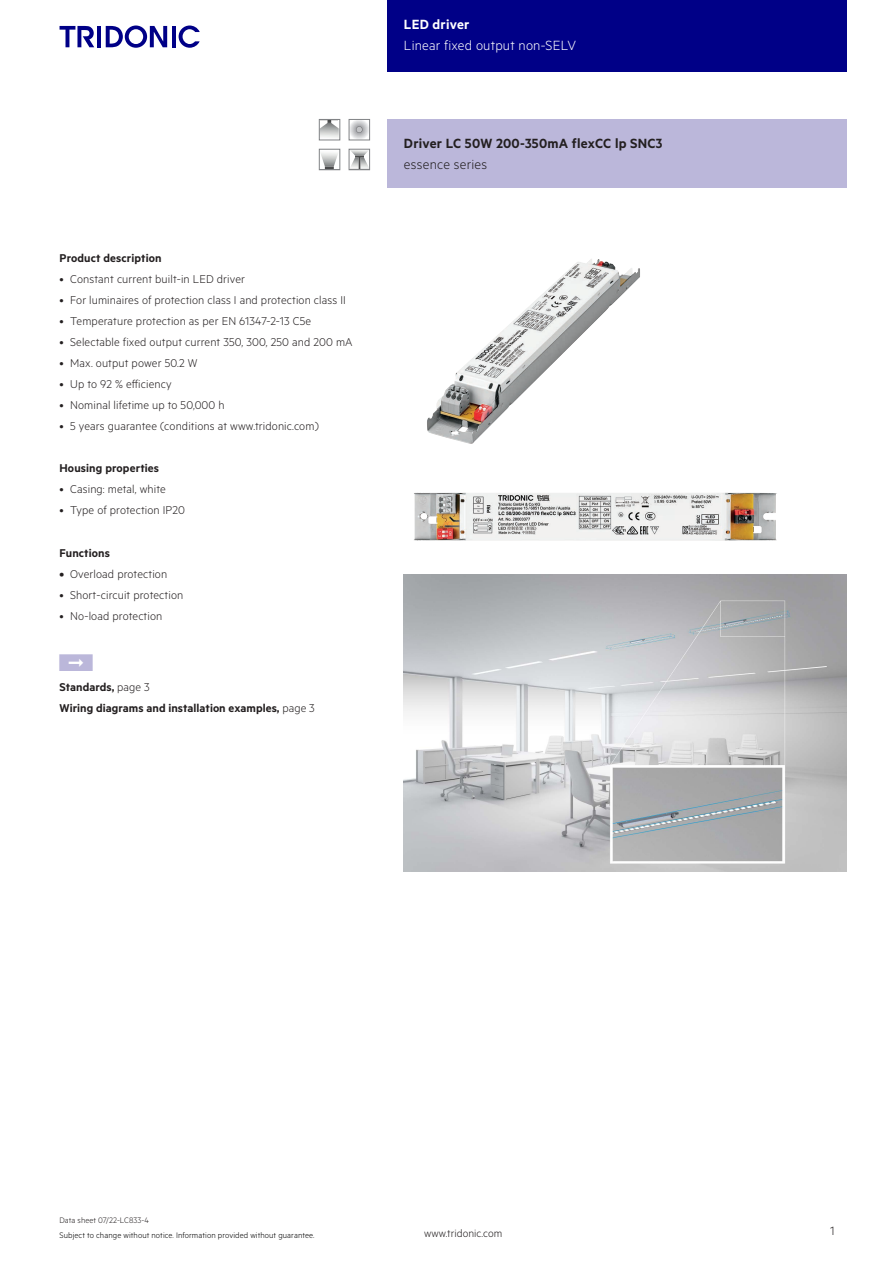
<style>
.page{position:relative;width:893px;height:1263px;background:#fff}
.page>*{position:absolute;margin:0;border:0;box-sizing:border-box;transform-origin:0 0}
.t1{font:15px "Tridonic Metric Print Semi";letter-spacing:.015em;color:#231f20}
.t2{font:15px "Tridonic Metric Print Light";letter-spacing:.015em;color:#fff}
.t3{font:15px "Tridonic Metric Print Light";letter-spacing:.015em;color:#231f20}
.t4{font:15px "Tridonic Metric Print Semi";letter-spacing:.015em;color:#fff}
.t5{font:13.5px "Tridonic Metric Print Light";color:#231f20}
.t6{font:12.75px "Tridonic Metric Print Light";letter-spacing:.01em;color:#231f20}
.t7{font:12.75px/21.3px "Tridonic Metric Print Semi";letter-spacing:.005em;color:#231f20}
.t8{font:12px "Tridonic Metric Print Light";letter-spacing:.005em;color:#231f20}
.t9{font:9px "Tridonic Metric Print Light";letter-spacing:.01em;color:#000}
.t10{font:9px "Tridonic Metric Print Light";letter-spacing:.005em;color:#231f20}
.s1{font-family:"Tridonic Metric Print Semi"}
.s2{font-family:"Tridonic Metric Print Light"}
</style>
<div class="page">
<div style="left:387px;top:0;width:459px;height:72px;background:#000087"></div>
<hr style="left:97px;top:26px;width:4px;height:21px;background:#000087">
<svg style="left:106px;top:26px;width:61px;height:22px"></svg>
<hr style="left:172px;top:26px;width:3px;height:21px;background:#000087">
<svg style="left:179px;top:26px;width:21px;height:22px"></svg>
<svg style="left:60px;top:26px;width:34px;height:21px"></svg>
<div style="left:387px;top:119px;width:459px;height:68px;background:#bbb7da"></div>
<img style="left:427px;top:259px;width:213px;height:185px">
<img style="left:414px;top:493px;width:363px;height:47px">
<img style="left:404px;top:574px;width:442px;height:298px">
<svg style="left:321px;top:121px;width:17px;height:17px"></svg>
<div style="left:319px;top:119px;width:21px;height:21px;border:1px solid #808285"></div>
<svg style="left:321px;top:152px;width:17px;height:16px"></svg>
<div style="left:319px;top:149px;width:21px;height:21px;border:1px solid #808285"></div>
<div style="left:349px;top:119px;width:20px;height:21px;background:#f2f3f4;border-radius:50%"></div>
<div style="left:349px;top:120px;width:20px;height:20px;background:#f6f6f7;border-radius:50%"></div>
<div style="left:349px;top:120px;width:20px;height:19px;background:#f1f2f3;border-radius:50%"></div>
<div style="left:350px;top:120px;width:19px;height:19px;background:#ededee;border-radius:50%"></div>
<div style="left:350px;top:120px;width:18px;height:19px;background:#e6e7e9;border-radius:50%"></div>
<div style="left:350px;top:121px;width:18px;height:17px;background:#e1e2e4;border-radius:50%"></div>
<div style="left:351px;top:121px;width:17px;height:17px;background:#dedfe1;border-radius:50%"></div>
<div style="left:351px;top:121px;width:16px;height:17px;background:#dcdddf;border-radius:50%"></div>
<div style="left:351px;top:122px;width:16px;height:16px;background:#d7d8da;border-radius:50%"></div>
<div style="left:352px;top:122px;width:14px;height:15px;background:#cecfd1;border-radius:50%"></div>
<div style="left:352px;top:123px;width:14px;height:14px;background:#c9cacc;border-radius:50%"></div>
<div style="left:353px;top:123px;width:12px;height:13px;background:#c2c3c6;border-radius:50%"></div>
<div style="left:353px;top:124px;width:12px;height:11px;background:#bebfc1;border-radius:50%"></div>
<div style="left:354px;top:124px;width:11px;height:11px;background:#babbbe;border-radius:50%"></div>
<div style="left:354px;top:124px;width:10px;height:11px;background:#b6b7bb;border-radius:50%"></div>
<div style="left:354px;top:125px;width:10px;height:10px;background:#bebfc2;border-radius:50%"></div>
<div style="left:354px;top:125px;width:10px;height:9px;background:#b4b5b9;border-radius:50%"></div>
<div style="left:355px;top:125px;width:9px;height:9px;background:#b0b1b5;border-radius:50%"></div>
<div style="left:355px;top:125px;width:8px;height:9px;background:#b4b5b8;border-radius:50%"></div>
<div style="left:355px;top:126px;width:8px;height:7px;background:#b0b1b5;border-radius:50%"></div>
<div style="left:356px;top:126px;width:7px;height:7px;background:#8f9094;border-radius:50%"></div>
<svg style="left:356px;top:126px;width:6px;height:7px"></svg>
<div style="left:349px;top:119px;width:21px;height:21px;border:1px solid #808285"></div>
<svg style="left:351px;top:151px;width:17px;height:17px"></svg>
<div style="left:349px;top:149px;width:21px;height:21px;border:1px solid #808285"></div>
<p class="t7" style="left:60px;top:247px;width:104px">Product description</p>
<p class="t6" style="left:60px;top:271px;width:187px">• Constant current built-in LED driver</p>
<p class="t6" style="left:60px;top:292px;width:288px">• For luminaires of protection class I and protection class II</p>
<p class="t6" style="left:60px;top:313px;width:253px">• Temperature protection as per EN 61347-2-13 C5e</p>
<p class="t6" style="left:60px;top:334px;width:295px">• Selectable fixed output current 350, 300, 250 and 200 mA</p>
<p class="t6" style="left:60px;top:355px;width:140px">• Max. output power 50.2 W</p>
<p class="t6" style="left:60px;top:376px;width:114px">• Up to 92 % efficiency</p>
<p class="t6" style="left:60px;top:397px;width:167px">• Nominal lifetime up to 50,000 h</p>
<p class="t6" style="left:60px;top:418px;width:261px">• 5 years guarantee (conditions at www.tridonic.com)</p>
<p class="t7" style="left:60px;top:457px;width:101px">Housing properties</p>
<p class="t6" style="left:60px;top:482px;width:108px">• Casing: metal, white</p>
<p class="t6" style="left:60px;top:503px;width:127px">• Type of protection IP20</p>
<p class="t7" style="left:60px;top:542px;width:52px">Functions</p>
<p class="t6" style="left:60px;top:566px;width:109px"><span class="s1">•</span> Overload protection</p>
<p class="t6" style="left:60px;top:587px;width:125px">• Short-circuit protection</p>
<p class="t6" style="left:60px;top:608px;width:104px">• No-load protection</p>
<p class="t7" style="left:60px;top:675px;width:257px">Standards, <span class="s2">page 3<br></span>Wiring diagrams and installation examples, <span class="s2">page 3</span></p>
<p class="t4" style="left:404px;top:15px;width:67px">LED driver</p>
<p class="t2" style="left:404px;top:37px;width:174px">Linear fixed output non-SELV</p>
<p class="t1" style="left:404px;top:134px;width:260px">Driver LC 50W 200-350mA flexCC lp SNC3</p>
<p class="t3" style="left:404px;top:156px;width:85px">essence series</p>
<p class="t10" style="left:60px;top:1215px;width:91px">Data sheet 07/22-LC833-4</p>
<p class="t9" style="left:60px;top:1229px;width:257px">Subject to change without notice. Information provided without guarantee.</p>
<p class="t8" style="left:424px;top:1227px;width:80px">www.tridonic.com</p>
<p class="t5" style="left:830px;top:1223px;width:6px">1</p>
</div>
